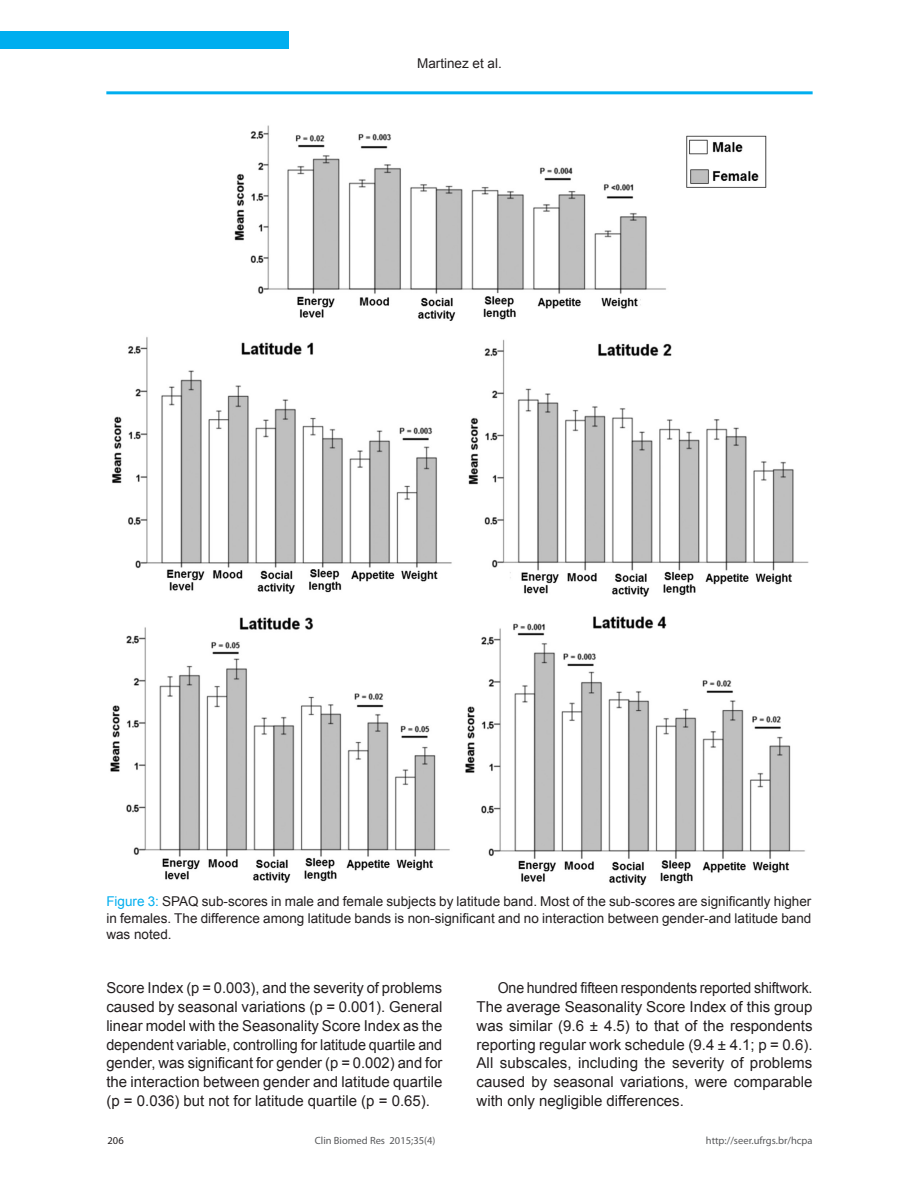
<style>
.page{position:relative;width:919px;height:1191px;background:#fff}
.page>*{position:absolute;margin:0;border:0;box-sizing:border-box;transform-origin:0 0}
.Paragraph{font:15px/18.8px "Arial";color:#231f20;text-align:justify}
.Paragraph-2{font:15px/18.8px "Arial";color:#231f20;text-align:justify;scale:.94 1}
.FigureCaption{font:13.5px/16.2px "Arial";color:#231f20;text-align:justify}
.t1{font:10.5px "Myriad Pro";color:#58595b}
.t2{font:10.5px "Myriad Pro";color:#231f20}
.s1{color:#00aeef}
</style>
<div class="page">
<div style="left:0;top:31px;width:288px;height:17px;background:#00aeef"></div>
<hr style="left:106px;top:91px;width:706px;height:3px;background:#00aeef">
<img style="left:110px;top:125px;width:699px;height:761px">
<p class="FigureCaption" style="left:417px;top:55px;width:86px">Martinez et al.</p>
<p class="FigureCaption" style="left:106px;top:893px;width:706px"><span class="s1">Figure 3:</span> SPAQ sub-scores in male and female subjects by latitude band. Most of the sub-scores are significantly higher in females. The difference among latitude bands is non-significant and no interaction between gender-and latitude band was noted.</p>
<p class="Paragraph" style="left:106px;top:979px;width:337px">Score Index (p = 0.003), and the severity of problems caused by seasonal variations (p = 0.001). General linear model with the Seasonality Score Index as the dependent variable, controlling for latitude quartile and gender, was significant for gender (p = 0.002) and for the interaction between gender and latitude quartile (p = 0.036) but not for latitude quartile (p = 0.65).</p>
<p class="Paragraph-2" style="left:476px;top:979px;width:359px;text-indent:21px">One hundred fifteen respondents reported shiftwork.<br>The average Seasonality Score Index of this group was similar (9.6 ± 4.5) to that of the respondents reporting regular work schedule (9.4 ± 4.1; p = 0.6).<br>All subscales, including the severity of problems caused by seasonal variations, were comparable with only negligible differences.</p>
<p class="t2" style="left:108px;top:1133px;width:18px">206</p>
<p class="t1" style="left:315px;top:1133px;width:122px">Clin Biomed Res 2015;35(4)</p>
<p class="t1" style="left:705px;top:1133px;width:108px">http://seer.ufrgs.br/hcpa</p>
</div>
